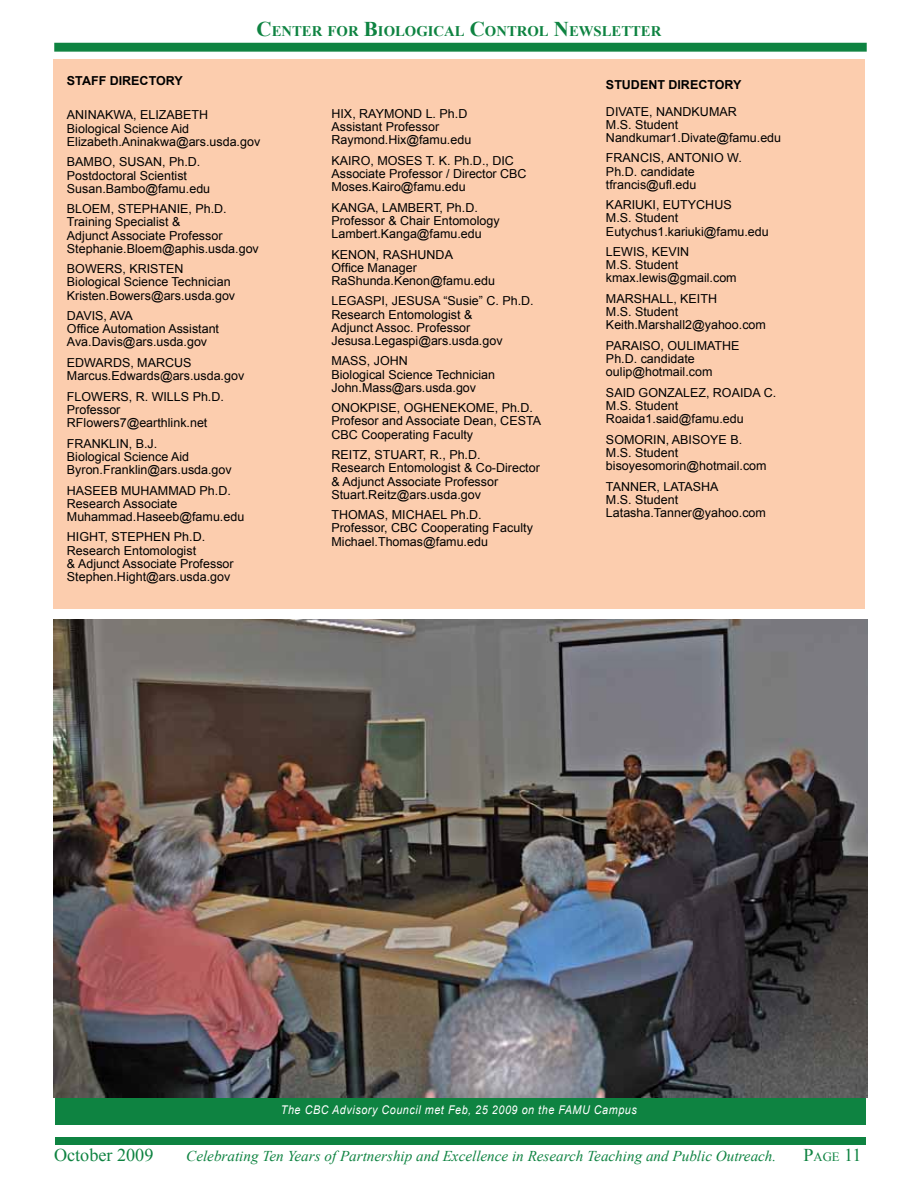
<style>
.page{position:relative;width:918px;height:1188px;background:#fff}
.page>*{position:absolute;margin:0;border:0;box-sizing:border-box;transform-origin:0 0}
.t1{font:18px "Times New Roman";color:#0e8341}
.t2{font:italic 15px "Times New Roman";color:#0e8341}
.t3{font:700 14.7px "Times New Roman";color:#0e8341}
.t4{font:12.6px "Times New Roman";color:#0e8341}
.t5{font:12.3px/13.2px "Arial";color:#000}
.t6{font:700 12.3px "Arial";color:#000}
.t7{font:italic 12px "Arial";letter-spacing:.05em;color:#fff;scale:.9 1}
.s1{font-size:21px}
.s2{font-style:inherit}
.s3{font-size:18px}
</style>
<div class="page">
<div style="left:54px;top:43px;width:813px;height:9px;background:#0e8341;border:2px solid #0e8341"></div>
<div style="left:55px;top:1097px;width:811px;height:28px;background:#0e8341"></div>
<div style="left:54px;top:59px;width:811px;height:550px;background:#fccdae"></div>
<div style="left:55px;top:1137px;width:811px;height:7px;background:#0e8341"></div>
<img style="left:54px;top:619px;width:813px;height:478px">
<p class="t3" style="left:257px;top:21px;width:406px"><span class="s1">C</span>ENTER FOR <span class="s1">B</span>IOLOGICAL <span class="s1">C</span>ONTROL <span class="s1">N</span>EWSLETTER</p>
<p class="t6" style="left:67px;top:73px;width:117px">STAFF DIRECTORY</p>
<p class="t5" style="left:67px;top:109px;width:195px">ANINAKWA, ELIZABETH<br>Biological Science Aid<br>Elizabeth.Aninakwa@ars.usda.gov</p>
<p class="t5" style="left:67px;top:156px;width:145px">BAMBO, SUSAN, Ph.D.<br>Postdoctoral Scientist<br>Susan.Bambo@famu.edu</p>
<p class="t5" style="left:67px;top:202px;width:193px">BLOEM, STEPHANIE, Ph.D.<br>Training Specialist &amp;<br>Adjunct Associate Professor<br>Stephanie.Bloem@aphis.usda.gov</p>
<p class="t5" style="left:67px;top:262px;width:170px">BOWERS, KRISTEN<br>Biological Science Technician<br>Kristen.Bowers@ars.usda.gov</p>
<p class="t5" style="left:67px;top:309px;width:154px">DAVIS, AVA<br>Office Automation Assistant<br>Ava.Davis@ars.usda.gov</p>
<p class="t5" style="left:67px;top:356px;width:179px">EDWARDS, MARCUS<br>Marcus.Edwards@ars.usda.gov</p>
<p class="t5" style="left:67px;top:390px;width:158px">FLOWERS, R. WILLS Ph.D.<br>Professor<br>RFlowers7@earthlink.net</p>
<p class="t5" style="left:67px;top:437px;width:166px">FRANKLIN, B.J.<br>Biological Science Aid<br>Byron.Franklin@ars.usda.gov</p>
<p class="t5" style="left:67px;top:484px;width:179px">HASEEB MUHAMMAD Ph.D.<br>Research Associate<br>Muhammad.Haseeb@famu.edu</p>
<p class="t5" style="left:67px;top:531px;width:168px">HIGHT, STEPHEN Ph.D.<br>Research Entomologist<br>&amp; Adjunct Associate Professor<br>Stephen.Hight@ars.usda.gov</p>
<p class="t5" style="left:332px;top:107px;width:141px">HIX, RAYMOND L. Ph.D<br>Assistant Professor<br>Raymond.Hix@famu.edu</p>
<p class="t5" style="left:332px;top:154px;width:197px">KAIRO, MOSES T. K. Ph.D., DIC<br>Associate Professor / Director CBC<br>Moses.Kairo@famu.edu</p>
<p class="t5" style="left:332px;top:201px;width:170px">KANGA, LAMBERT, Ph.D.<br>Professor &amp; Chair Entomology<br>Lambert.Kanga@famu.edu</p>
<p class="t5" style="left:332px;top:248px;width:165px">KENON, RASHUNDA<br>Office Manager<br>RaShunda.Kenon@famu.edu</p>
<p class="t5" style="left:332px;top:295px;width:204px">LEGASPI, JESUSA “Susie” C. Ph.D.<br>Research Entomologist &amp;<br>Adjunct Assoc. Professor<br>Jesusa.Legaspi@ars.usda.gov</p>
<p class="t5" style="left:332px;top:355px;width:165px">MASS, JOHN<br>Biological Science Technician<br>John.Mass@ars.usda.gov</p>
<p class="t5" style="left:332px;top:402px;width:211px">ONOKPISE, OGHENEKOME, Ph.D.<br>Profesor and Associate Dean, CESTA<br>CBC Cooperating Faculty</p>
<p class="t5" style="left:332px;top:448px;width:210px">REITZ, STUART, R., Ph.D.<br>Research Entomologist &amp; Co-Director &amp; Adjunct Associate Professor<br>Stuart.Reitz@ars.usda.gov</p>
<p class="t5" style="left:332px;top:508px;width:203px">THOMAS, MICHAEL Ph.D.<br>Professor, CBC Cooperating Faculty<br>Michael.Thomas@famu.edu</p>
<p class="t6" style="left:606px;top:77px;width:137px">STUDENT DIRECTORY</p>
<p class="t5" style="left:606px;top:105px;width:177px">DIVATE, NANDKUMAR<br>M.S. Student<br>Nandkumar1.Divate@famu.edu</p>
<p class="t5" style="left:606px;top:152px;width:137px">FRANCIS, ANTONIO W.<br>Ph.D. candidate tfrancis@ufl.edu</p>
<p class="t5" style="left:606px;top:199px;width:164px">KARIUKI, EUTYCHUS<br>M.S. Student<br>Eutychus1.kariuki@famu.edu</p>
<p class="t5" style="left:606px;top:245px;width:132px">LEWIS, KEVIN<br>M.S. Student kmax.lewis@gmail.com</p>
<p class="t5" style="left:606px;top:292px;width:161px">MARSHALL, KEITH<br>M.S. Student<br>Keith.Marshall2@yahoo.com</p>
<p class="t5" style="left:606px;top:339px;width:135px">PARAISO, OULIMATHE<br>Ph.D. candidate oulip@hotmail.com</p>
<p class="t5" style="left:606px;top:386px;width:172px">SAID GONZALEZ, ROAIDA C.<br>M.S. Student<br>Roaida1.said@famu.edu</p>
<p class="t5" style="left:606px;top:433px;width:162px">SOMORIN, ABISOYE B.<br>M.S. Student bisoyesomorin@hotmail.com</p>
<p class="t5" style="left:606px;top:480px;width:161px">TANNER, LATASHA<br>M.S. Student<br>Latasha.Tanner@yahoo.com</p>
<p class="t7" style="left:281px;top:1102px;width:397px">The CBC Advisory Council met Feb, 25 2009 on the FAMU Campus</p>
<p class="t2" style="left:186px;top:1145px;width:592px">Celebrating Ten Years of Partnership and Excellence in Research Teaching and Public Outreach.</p>
<h1 class="t1" style="left:54px;top:1143px;width:101px">October <span class="s2">2009</span></h1>
<p class="t4" style="left:803px;top:1148px;width:60px"><span class="s3">P</span>age <span class="s3">11</span></p>
</div>
